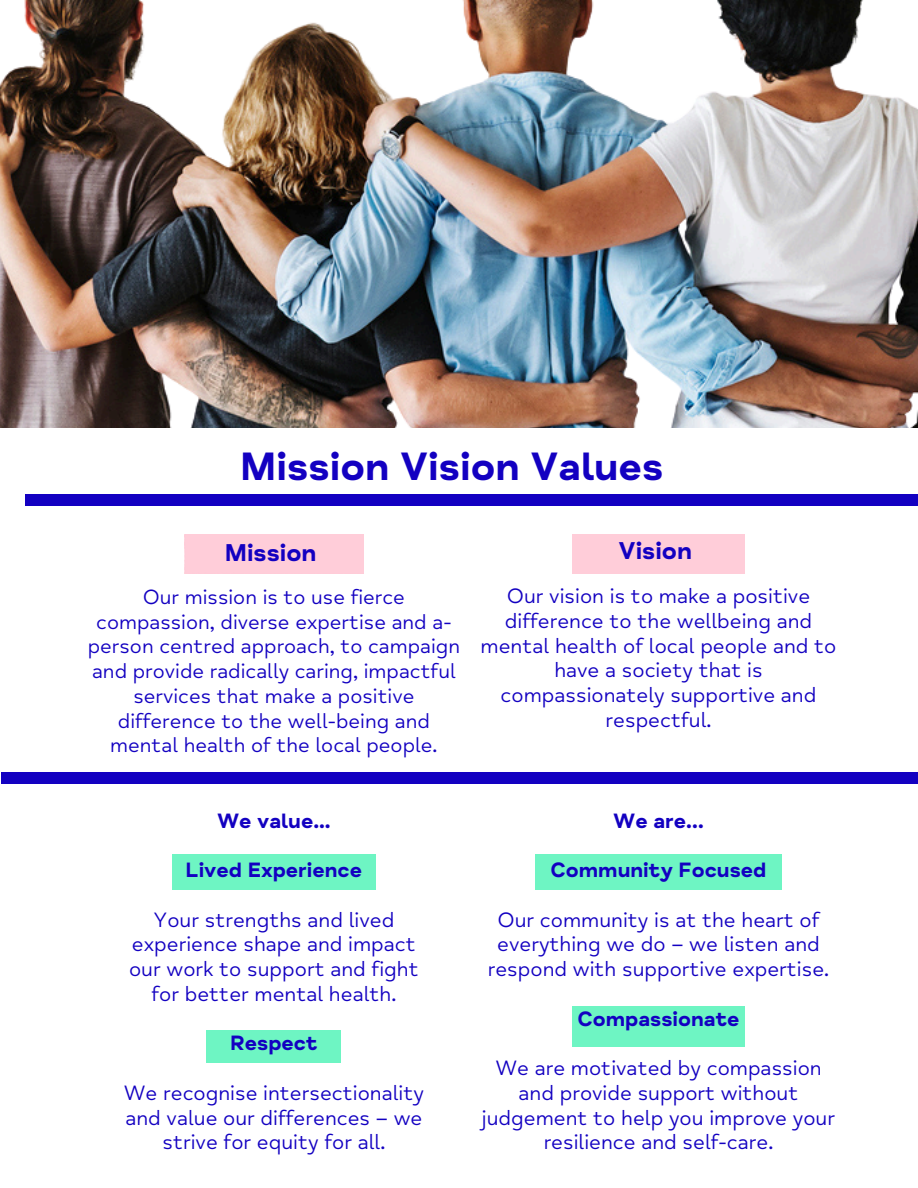
<style>
.page{position:relative;width:918px;height:1188px;background:#fff}
.page>*{position:absolute;margin:0;border:0;box-sizing:border-box;transform-origin:0 0}
.t1{font:40.5px "Mind Meridian Display";color:#1300c1}
.t2{font:700 24.9px "Mind Meridian";color:#1300c1}
.t3{font:21.3px/24.8px "Mind Meridian";color:#1300c1;text-align:center}
.t4{font:700 21.3px "Mind Meridian";color:#1300c1}
.t5{font:21.3px "Mind Meridian Display";color:#1300c1}
.t6{font:21px/24.8px "Mind Meridian";color:#1300c1;text-align:center}
</style>
<div class="page">
<img style="left:0;top:0;width:918px;height:428px">
<div style="left:25px;top:494px;width:893px;height:11px;background:#1300c1"></div>
<div style="left:1px;top:773px;width:917px;height:11px;background:#1300c1"></div>
<h1 class="t1" style="left:240px;top:442px;width:425px">Mission Vision Values</h1>
<h2 class="t2" style="left:225px;top:538px;width:93px">Mission</h2>
<p class="t6" style="left:88px;top:585px;width:374px">Our mission is to use fierce compassion, diverse expertise and a&shy;person centred approach, to campaign and provide radically caring, impactful services that make a positive difference to the well-being and mental health of the local people.</p>
<p class="t2" style="left:618px;top:536px;width:75px">Vision</p>
<h3 class="t3" style="left:481px;top:584px;width:357px">Our vision is to make a positive difference to the wellbeing and mental health of local people and to have a society that is compassionately supportive and respectful.</h3>
<h3 class="t4" style="left:217px;top:808px;width:115px">We value...</h3>
<p class="t5" style="left:186px;top:857px;width:178px">Lived Experience</p>
<h3 class="t3" style="left:129px;top:908px;width:291px">Your strengths and lived experience shape and impact our work to support and fight for better mental health.</h3>
<p class="t4" style="left:230px;top:1031px;width:89px">Respect</p>
<p class="t3" style="left:124px;top:1081px;width:302px">We recognise intersectionality and value our differences – we strive for equity for all.</p>
<p class="t4" style="left:613px;top:808px;width:92px">We are…</p>
<p class="t4" style="left:551px;top:857px;width:217px">Community Focused</p>
<h3 class="t3" style="left:488px;top:908px;width:343px">Our community is at the heart of everything we do – we listen and respond with supportive expertise.</h3>
<p class="t4" style="left:577px;top:1006px;width:164px">Compassionate</p>
<p class="t3" style="left:482px;top:1056px;width:355px">We are motivated by compassion and provide support without judgement to help you improve your resilience and self-care.</p>
</div>
